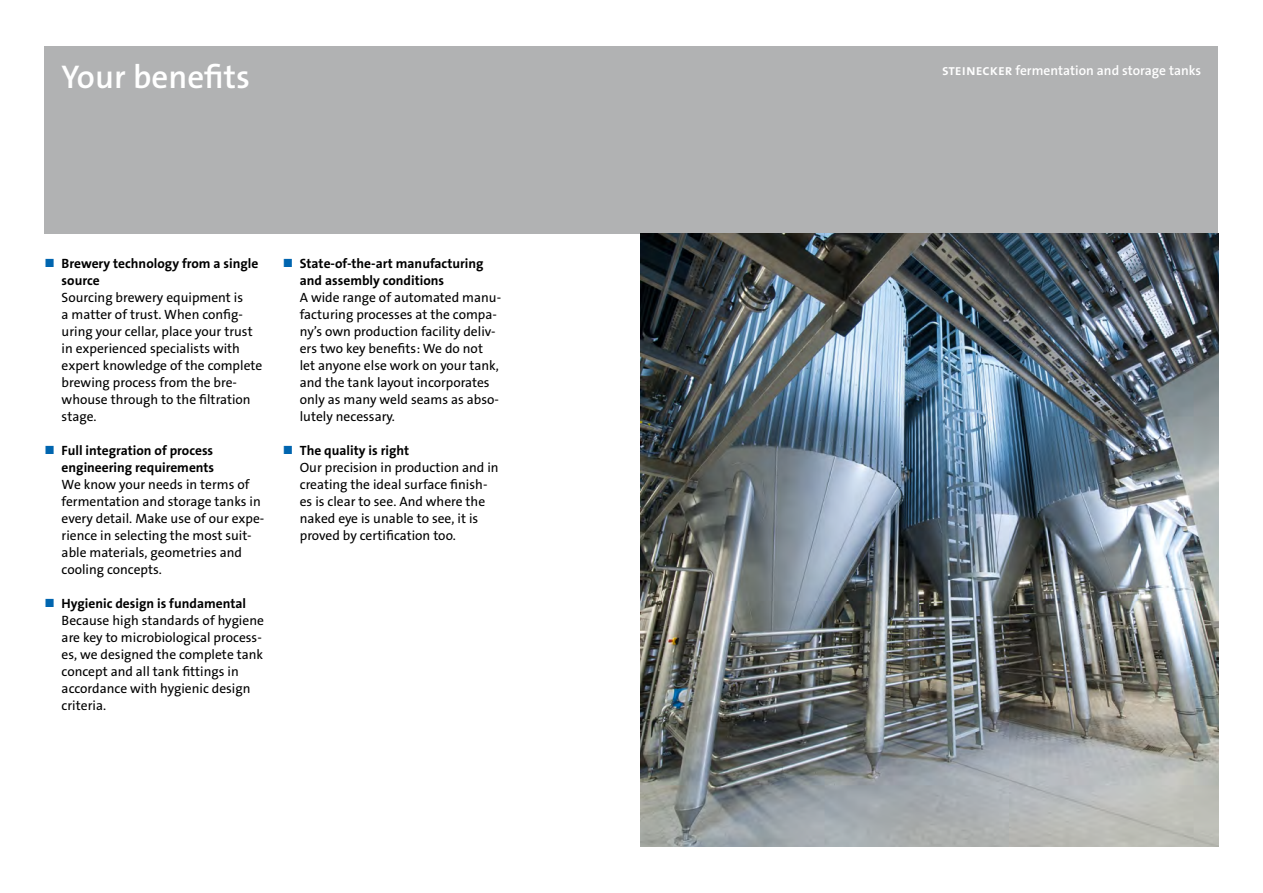
<style>
.page{position:relative;width:1263px;height:893px;background:#fff}
.page>*{position:absolute;margin:0;border:0;box-sizing:border-box;transform-origin:0 0}
.t1{font:33px "The Sans LP6 Se Bld";color:#fff}
.t2{font:13.5px/17px "The Sans LP5 Plain";color:#000}
.t3{font:13.5px/17px "The Sans LP7 Bld";color:#000}
.t4{font:13.5px "The Sans LP6 Se Bld";color:#fff}
.s1{font-family:"The Sans LP5 Plain";font-size:12px;color:#0065af}
.s2{font-size:15px}
</style>
<div class="page">
<div style="left:45px;top:47px;width:1173px;height:187px;background:#b1b2b3"></div>
<img style="left:640px;top:234px;width:578px;height:612px">
<h1 class="t1" style="left:62px;top:56px;width:190px">Your benefits</h1>
<p class="t3" style="left:62px;top:255px;width:198px;text-indent:-17px"><span class="s1">■</span> Brewery technology from a single source</p>
<p class="t2" style="left:62px;top:289px;width:202px">Sourcing brewery equipment is<br>a matter of trust. When config&shy;uring your cellar, place your trust in experienced specialists with expert knowledge of the complete brewing process from the bre&shy;whouse through to the filtration stage.</p>
<p class="t3" style="left:45px;top:442px;width:171px;text-align:right"><span class="s1">■</span> Full integration of process engineering requirements</p>
<p class="t2" style="left:62px;top:476px;width:204px">We know your needs in terms of fermentation and storage tanks in every detail. Make use of our expe&shy;rience in selecting the most suit&shy;able materials, geometries and cooling concepts.</p>
<p class="t3" style="left:45px;top:595px;width:203px"><span class="s1">■</span> Hygienic design is fundamental</p>
<p class="t2" style="left:62px;top:612px;width:204px">Because high standards of hygiene are key to microbiological process&shy;es, we designed the complete tank concept and all tank fittings in accordance with hygienic design criteria.</p>
<p class="t3" style="left:300px;top:255px;width:185px;text-indent:-17px"><span class="s1">■</span> State-of-the-art manufacturing and assembly conditions</p>
<p class="t2" style="left:300px;top:289px;width:203px">A wide range of automated manu&shy;facturing processes at the compa&shy;ny’s own production facility deliv&shy;ers two key benefits: We do not let anyone else work on your tank, and the tank layout incorporates only as many weld seams as abso&shy;lutely necessary.</p>
<p class="t3" style="left:283px;top:442px;width:128px"><span class="s1">■</span> The quality is right</p>
<p class="t2" style="left:300px;top:459px;width:200px">Our precision in production and in creating the ideal surface finish&shy;es is clear to see. And where the naked eye is unable to see, it is proved by certification too.</p>
<p class="t4" style="left:942px;top:62px;width:261px"><span class="s2">steinecker</span> fermentation and storage tanks</p>
</div>
